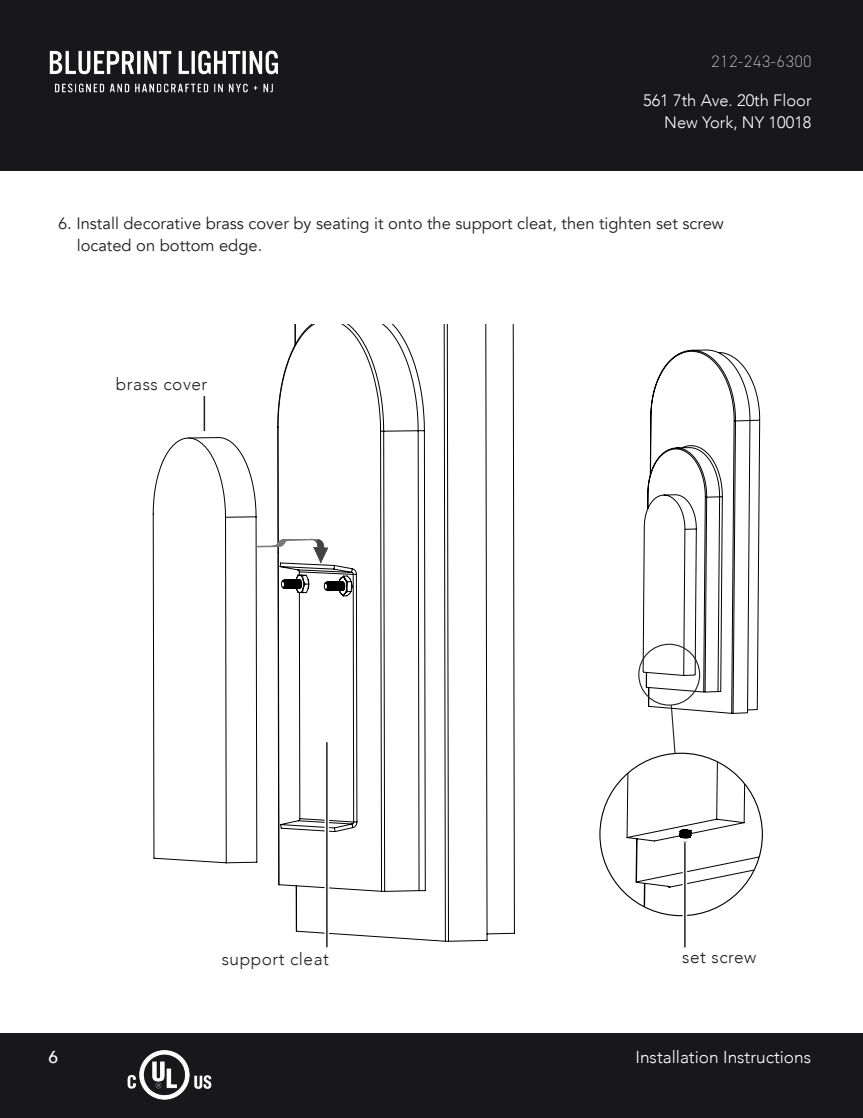
<style>
.page{position:relative;width:863px;height:1118px;background:#fff}
.page>*{position:absolute;margin:0;border:0;box-sizing:border-box;transform-origin:0 0}
.t1{font:300 17.25px "Avenir";letter-spacing:.03em;color:#231f20}
.t2{font:300 17.25px "Avenir";color:#fff}
.t3{font:500 17.25px "Avenir";color:#fff}
.t4{font:16.5px "Avenir";color:#231f20}
.t5{font:300 16.5px "Avenir";color:#fff}
.t6{font:200 16.5px "DIN2014";letter-spacing:.06em;color:#fff}
</style>
<div class="page">
<svg style="left:152px;top:324px;width:363px;height:618px"></svg>
<svg style="left:187px;top:324px;width:252px;height:607px"></svg>
<svg style="left:255px;top:538px;width:74px;height:26px"></svg>
<div style="left:0;top:1033px;width:863px;height:84px;background:#18181a"></div>
<div style="left:0;top:0;width:863px;height:171px;background:#18181a"></div>
<hr style="left:204px;top:396px;width:1px;height:35px;background:#231f20">
<svg style="left:642px;top:349px;width:118px;height:355px"></svg>
<svg style="left:324px;top:740px;width:5px;height:208px"></svg>
<div style="left:638px;top:643px;width:62px;height:62px;border:1px solid #231f20;border-radius:50%"></div>
<svg style="left:626px;top:704px;width:136px;height:244px"></svg>
<img style="left:49px;top:50px;width:229px;height:43px">
<img style="left:127px;top:1050px;width:85px;height:50px">
<p class="t6" style="left:711px;top:52px;width:101px">212-243-6300</p>
<p class="t5" style="left:643px;top:90px;width:170px">561 7th Ave. 20th Floor</p>
<p class="t5" style="left:664px;top:113px;width:149px">New York, NY 10018</p>
<p class="t4" style="left:58px;top:213px;width:667px">6. Install decorative brass cover by seating it onto the support cleat, then tighten set screw</p>
<p class="t4" style="left:77px;top:236px;width:187px">located on bottom edge.</p>
<p class="t1" style="left:116px;top:374px;width:93px">brass cover</p>
<p class="t3" style="left:48px;top:1041px;width:11px">6</p>
<p class="t1" style="left:222px;top:949px;width:109px">support cleat</p>
<p class="t1" style="left:682px;top:947px;width:76px">set screw</p>
<p class="t2" style="left:635px;top:1046px;width:177px">Installation Instructions</p>
</div>
